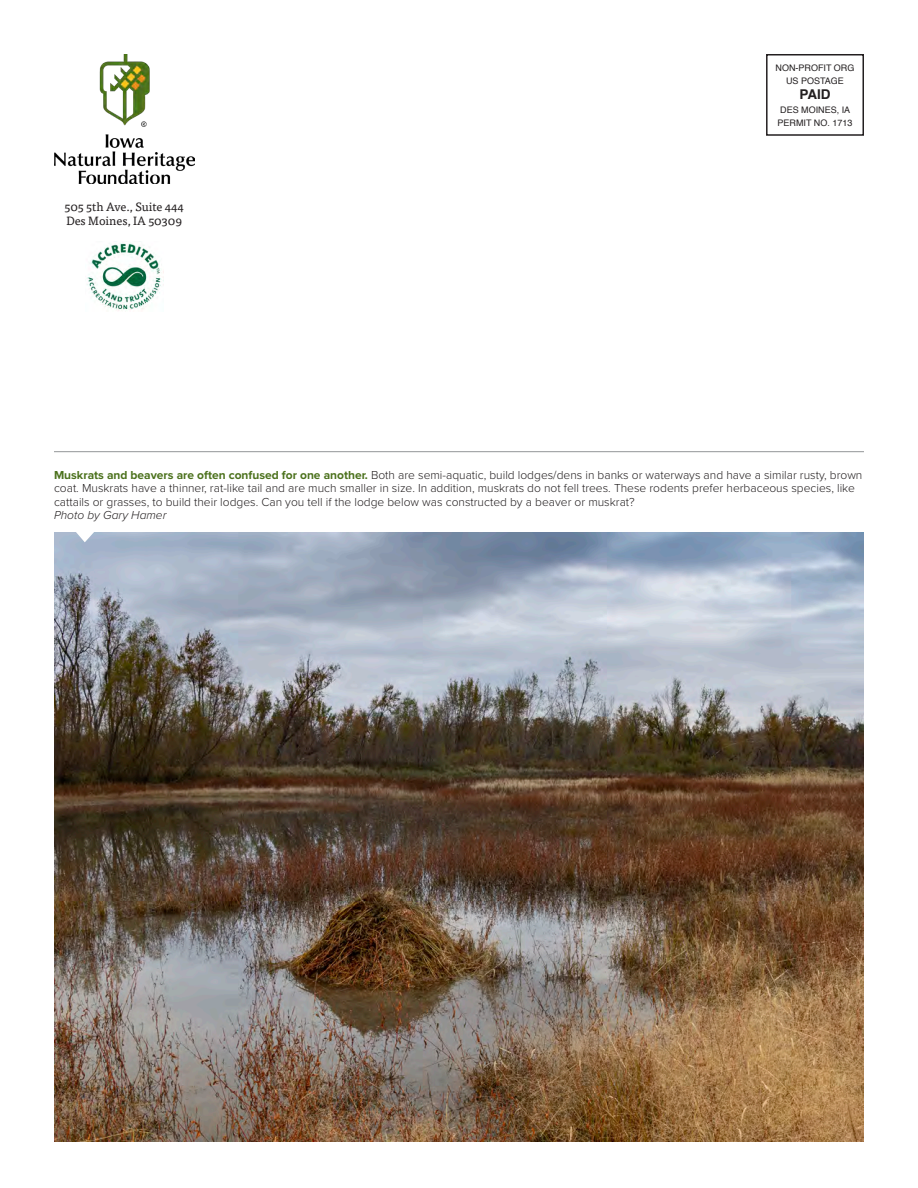
<style>
.page{position:relative;width:918px;height:1188px;background:#fff}
.page>*{position:absolute;margin:0;border:0;box-sizing:border-box;transform-origin:0 0}
.t1{font:700 13.5px "Helvetica";color:#231f20}
.t2{font:300 12px/13.5px "Proxima Nova";color:#231f20}
.t3{font:12px "Tisa Pro";color:#231f20}
.t4{font:italic 300 12px "Proxima Nova";color:#231f20}
.t5{font:9px "Helvetica";color:#231f20}
.s1{font-weight:700;color:#4b711c}
</style>
<div class="page">
<img style="left:54px;top:533px;width:810px;height:608px">
<img style="left:54px;top:54px;width:140px;height:130px">
<hr style="left:54px;top:451px;width:810px;height:1px;background:#939598">
<div style="left:766px;top:54px;width:98px;height:82px;border:2px solid #231f20"></div>
<img style="left:87px;top:241px;width:74px;height:70px">
<svg style="left:75px;top:532px;width:20px;height:10px"></svg>
<p class="t3" style="left:65px;top:198px;width:121px">505 5th Ave., Suite 444</p>
<p class="t3" style="left:66px;top:212px;width:117px">Des Moines, IA 50309</p>
<p class="t5" style="left:776px;top:60px;width:80px">NON-PROFIT ORG</p>
<p class="t5" style="left:786px;top:74px;width:59px">US POSTAGE</p>
<p class="t1" style="left:799px;top:86px;width:33px">PAID</p>
<p class="t5" style="left:780px;top:102px;width:72px">DES MOINES, IA</p>
<p class="t5" style="left:778px;top:116px;width:76px">PERMIT NO. 1713</p>
<p class="t2" style="left:54px;top:468px;width:810px"><span class="s1">Muskrats and beavers are often confused for one another.</span> Both are semi-aquatic, build lodges/dens in banks or waterways and have a similar rusty, brown coat. Muskrats have a thinner, rat-like tail and are much smaller in size. In addition, muskrats do not fell trees. These rodents prefer herbaceous species, like cattails or grasses, to build their lodges. Can you tell if the lodge below was constructed by a beaver or muskrat?</p>
<p class="t4" style="left:54px;top:507px;width:114px">Photo by Gary Hamer</p>
</div>
